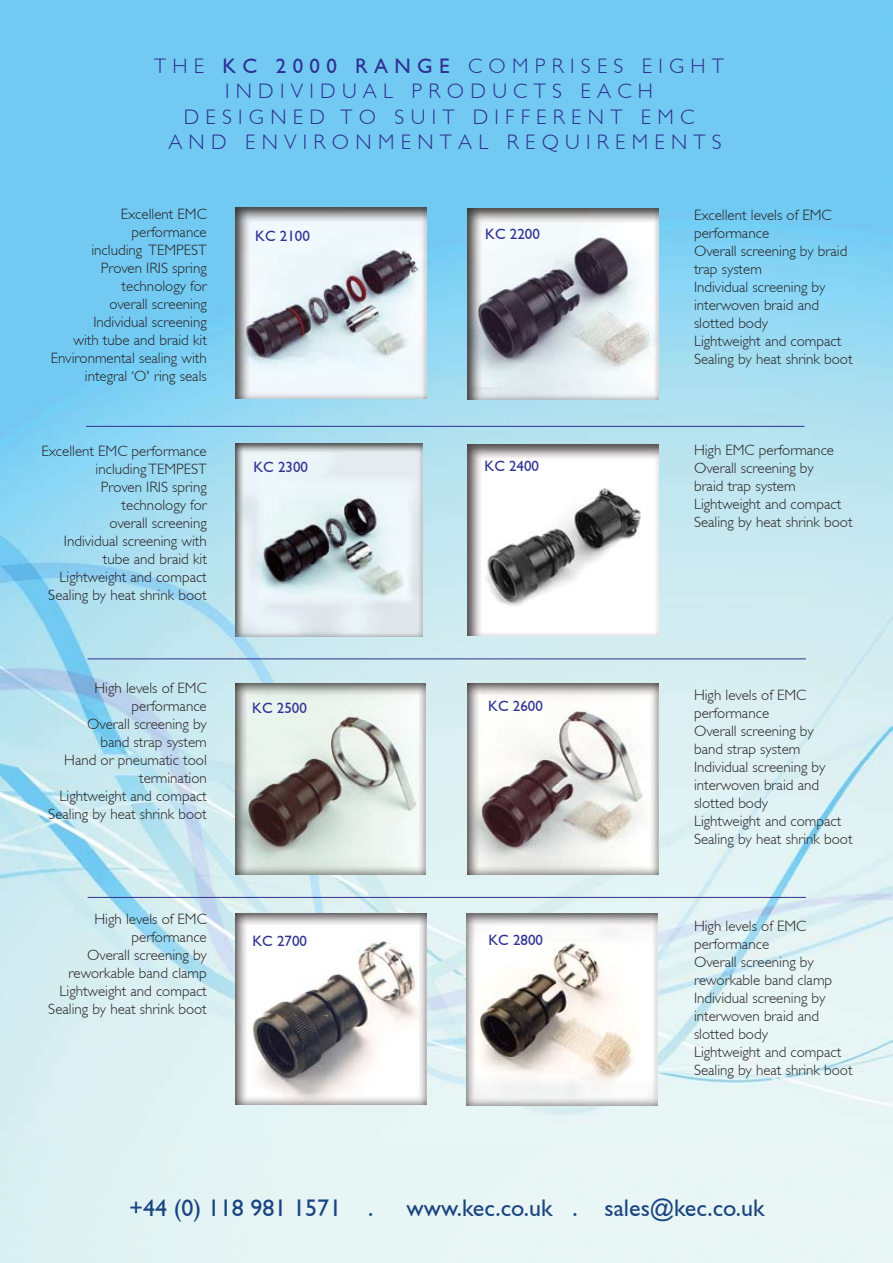
<style>
.page{position:relative;width:893px;height:1263px;background:#fff}
.page>*{position:absolute;margin:0;border:0;box-sizing:border-box;transform-origin:0 0}
.t1{font:24px "Gill S Si";color:#1b4581}
.t2{font:300 21px/25.2px "Gill Light S Si";letter-spacing:.3em;color:#2e3192;text-align:center}
.t3{font:300 15px/18px "Gill Light S Si";color:#231f20;text-align:right}
.t4{font:15px "Gill S Si";color:#2e3192}
.s1{font-family:"Gill S Si";font-weight:400}
</style>
<div class="page">
<img style="left:0;top:0;width:893px;height:1263px">
<img style="left:236px;top:208px;width:191px;height:191px">
<img style="left:467px;top:208px;width:192px;height:192px">
<img style="left:236px;top:443px;width:187px;height:193px">
<img style="left:235px;top:683px;width:191px;height:191px">
<img style="left:468px;top:683px;width:190px;height:191px">
<img style="left:235px;top:913px;width:192px;height:191px">
<img style="left:467px;top:914px;width:191px;height:191px">
<img style="left:467px;top:444px;width:191px;height:191px">
<hr style="left:86px;top:426px;width:718px;height:1px;background:#2e3192">
<hr style="left:88px;top:658px;width:718px;height:1px;background:#2e3192">
<hr style="left:88px;top:897px;width:718px;height:1px;background:#2e3192">
<p class="t2" style="left:154px;top:53px;width:571px">THE <span class="s1">KC 2000 RANGE</span> COMPRISES EIGHT<br>INDIVIDUAL PRODUCTS EACH<br>DESIGNED TO SUIT DIFFERENT EMC<br>AND ENVIRONMENTAL REQUIREMENTS</p>
<p class="t3" style="left:51px;top:205px;width:158px">Excellent EMC performance<br>including TEMPEST<br>Proven IRIS spring technology for<br>overall screening<br>Individual screening<br>with tube and braid kit<br>Environmental sealing with integral ‘O' ring seals</p>
<p class="t3" style="left:41px;top:442px;width:167px">Excellent EMC performance including TEMPEST<br>Proven IRIS spring technology for<br>overall screening<br>Individual screening with tube and braid kit<br>Lightweight and compact<br>Sealing by heat shrink boot</p>
<p class="t3" style="left:48px;top:679px;width:160px">High levels of EMC performance<br>Overall screening by<br>band strap system<br>Hand or pneumatic tool termination<br>Lightweight and compact<br>Sealing by heat shrink boot</p>
<p class="t3" style="left:48px;top:910px;width:160px">High levels of EMC performance<br>Overall screening by reworkable band clamp<br>Lightweight and compact<br>Sealing by heat shrink boot</p>
<p class="t4" style="left:255px;top:227px;width:56px">KC 2100</p>
<p class="t4" style="left:485px;top:225px;width:56px">KC 2200</p>
<p class="t4" style="left:253px;top:459px;width:56px">KC 2300</p>
<p class="t4" style="left:484px;top:457px;width:56px">KC 2400</p>
<p class="t4" style="left:252px;top:699px;width:56px">KC 2500</p>
<p class="t4" style="left:488px;top:697px;width:56px">KC 2600</p>
<p class="t4" style="left:252px;top:932px;width:56px">KC 2700</p>
<p class="t4" style="left:488px;top:931px;width:56px">KC 2800</p>
<p class="t3" style="left:694px;top:206px;width:160px;text-align:left">Excellent levels of EMC performance<br>Overall screening by braid trap system<br>Individual screening by interwoven braid and slotted body<br>Lightweight and compact<br>Sealing by heat shrink boot</p>
<p class="t3" style="left:694px;top:441px;width:160px;text-align:left">High EMC performance<br>Overall screening by<br>braid trap system<br>Lightweight and compact<br>Sealing by heat shrink boot</p>
<p class="t3" style="left:694px;top:686px;width:160px;text-align:left">High levels of EMC performance<br>Overall screening by<br>band strap system<br>Individual screening by interwoven braid and slotted body<br>Lightweight and compact<br>Sealing by heat shrink boot</p>
<p class="t3" style="left:694px;top:917px;width:160px;text-align:left">High levels of EMC performance<br>Overall screening by reworkable band clamp<br>Individual screening by interwoven braid and slotted body<br>Lightweight and compact<br>Sealing by heat shrink boot</p>
<p class="t1" style="left:129px;top:1193px;width:246px">+44 (0) 118 981 1571 .</p>
<p class="t1" style="left:407px;top:1193px;width:359px">www.kec.co.uk . sales@kec.co.uk</p>
</div>
